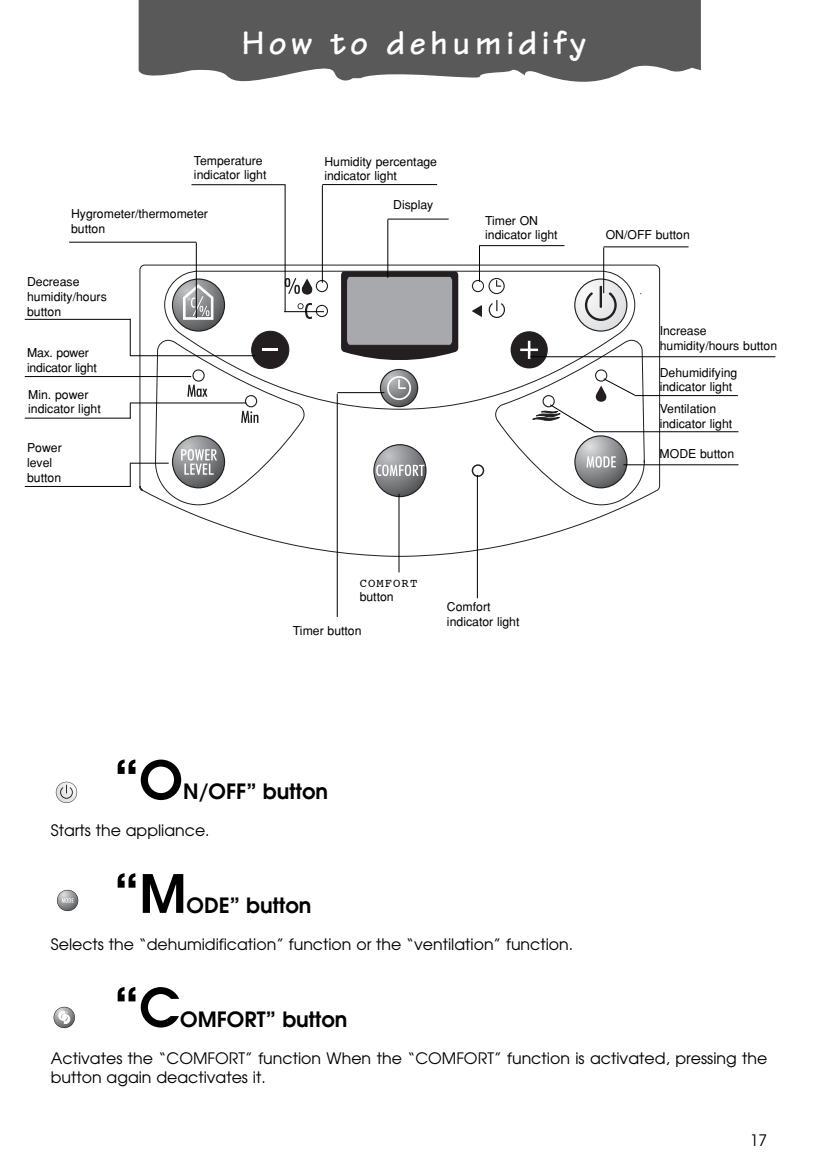
<style>
.page{position:relative;width:818px;height:1166px;background:#fff}
.page>*{position:absolute;margin:0;border:0;box-sizing:border-box;transform-origin:0 0}
.t1{font:600 52.5px "Avant Garde";color:#000}
.t2{font:700 35px "Tekton";letter-spacing:.125em;color:#fff}
.t3{font:600 21px "Avant Garde";color:#000}
.t4{font:15.75px/18.9px "Avant Garde";color:#000}
.t5{font:12.25px/14.7px "Helvetica";color:#000}
.t6{font:12.25px "Courier";letter-spacing:.085em;color:#000}
</style>
<div class="page">
<svg style="left:139px;top:0;width:561px;height:82px;background:#686868"></svg>
<svg style="left:139px;top:265px;width:520px;height:292px"></svg>
<svg style="left:285px;top:278px;width:43px;height:17px"></svg>
<svg style="left:471px;top:278px;width:33px;height:16px"></svg>
<svg style="left:297px;top:303px;width:31px;height:16px"></svg>
<svg style="left:471px;top:305px;width:11px;height:12px"></svg>
<svg style="left:488px;top:300px;width:17px;height:18px"></svg>
<svg style="left:341px;top:271px;width:117px;height:92px;background:#89898b"></svg>
<svg style="left:472px;top:465px;width:11px;height:11px"></svg>
<div style="left:471px;top:464px;width:13px;height:13px;border:1px solid #231f20;border-radius:50%"></div>
<svg style="left:187px;top:369px;width:20px;height:28px"></svg>
<svg style="left:241px;top:395px;width:17px;height:28px"></svg>
<svg style="left:373px;top:444px;width:53px;height:53px"></svg>
<svg style="left:172px;top:278px;width:53px;height:53px"></svg>
<div style="left:251px;top:331px;width:38px;height:37px;background:#231f20;border-radius:50%"></div>
<div style="left:251px;top:331px;width:38px;height:37px;border:1px solid #231f20;border-radius:50%"></div>
<hr style="left:262px;top:348px;width:16px;height:3px;background:#fff">
<div style="left:510px;top:331px;width:37px;height:37px;background:#231f20;border-radius:50%"></div>
<svg style="left:520px;top:341px;width:18px;height:18px"></svg>
<svg style="left:380px;top:369px;width:38px;height:38px"></svg>
<svg style="left:172px;top:435px;width:53px;height:53px"></svg>
<svg style="left:574px;top:278px;width:53px;height:53px"></svg>
<hr style="left:322px;top:185px;width:1px;height:98px;background:#000">
<hr style="left:322px;top:184px;width:115px;height:1px;background:#000">
<hr style="left:284px;top:311px;width:40px;height:1px;background:#000">
<hr style="left:284px;top:185px;width:1px;height:126px;background:#000">
<hr style="left:191px;top:184px;width:94px;height:1px;background:#000">
<hr style="left:130px;top:355px;width:125px;height:1px;background:#000">
<hr style="left:196px;top:242px;width:1px;height:76px;background:#000">
<hr style="left:69px;top:242px;width:127px;height:1px;background:#000">
<hr style="left:25px;top:376px;width:166px;height:1px;background:#000">
<hr style="left:130px;top:402px;width:116px;height:1px;background:#000">
<hr style="left:623px;top:464px;width:115px;height:1px;background:#000">
<hr style="left:479px;top:245px;width:85px;height:1px;background:#000">
<hr style="left:479px;top:246px;width:1px;height:36px;background:#000">
<hr style="left:398px;top:494px;width:1px;height:78px;background:#000">
<hr style="left:337px;top:392px;width:47px;height:1px;background:#000">
<hr style="left:337px;top:393px;width:1px;height:224px;background:#000">
<hr style="left:530px;top:356px;width:245px;height:1px;background:#000">
<hr style="left:387px;top:219px;width:1px;height:59px;background:#000">
<hr style="left:387px;top:219px;width:61px;height:1px;background:#000">
<hr style="left:634px;top:395px;width:103px;height:1px;background:#000">
<hr style="left:603px;top:246px;width:85px;height:1px;background:#000">
<hr style="left:603px;top:247px;width:1px;height:46px;background:#000">
<hr style="left:593px;top:431px;width:145px;height:1px;background:#000">
<hr style="left:477px;top:475px;width:1px;height:123px;background:#000">
<svg style="left:532px;top:369px;width:103px;height:119px"></svg>
<svg style="left:56px;top:781px;width:21px;height:22px"></svg>
<svg style="left:57px;top:889px;width:21px;height:22px"></svg>
<svg style="left:54px;top:1006px;width:21px;height:22px"></svg>
<hr style="left:130px;top:319px;width:1px;height:37px;background:#000">
<hr style="left:25px;top:319px;width:106px;height:1px;background:#000">
<hr style="left:130px;top:463px;width:39px;height:1px;background:#000">
<svg style="left:130px;top:463px;width:1px;height:23px"></svg>
<svg style="left:130px;top:403px;width:1px;height:15px"></svg>
<hr style="left:25px;top:486px;width:106px;height:1px;background:#000">
<hr style="left:25px;top:418px;width:106px;height:1px;background:#000">
<h2 class="t2" style="left:241px;top:31px;width:345px">How to dehumidify</h2>
<p class="t5" style="left:194px;top:154px;width:74px">Temperature indicator light</p>
<p class="t5" style="left:71px;top:207px;width:138px">Hygrometer/thermometer button</p>
<p class="t5" style="left:27px;top:276px;width:81px">Decrease humidity/hours button</p>
<p class="t5" style="left:27px;top:347px;width:71px">Max. power indicator light</p>
<p class="t5" style="left:28px;top:388px;width:74px">Min. power indicator light</p>
<p class="t5" style="left:27px;top:442px;width:36px">Power level button</p>
<p class="t5" style="left:324px;top:155px;width:114px">Humidity percentage indicator light</p>
<p class="t5" style="left:393px;top:198px;width:42px">Display</p>
<p class="t5" style="left:485px;top:214px;width:74px">Timer ON indicator light</p>
<p class="t5" style="left:605px;top:228px;width:86px">ON/OFF button</p>
<p class="t5" style="left:659px;top:325px;width:119px">Increase humidity/hours button</p>
<p class="t5" style="left:659px;top:366px;width:79px">Dehumidifying indicator light</p>
<p class="t5" style="left:659px;top:402px;width:74px">Ventilation indicator light</p>
<p class="t5" style="left:659px;top:447px;width:76px">MODE button</p>
<p class="t6" style="left:359px;top:578px;width:59px">COMFORT</p>
<p class="t5" style="left:359px;top:590px;width:36px">button</p>
<p class="t5" style="left:293px;top:625px;width:70px">Timer button</p>
<p class="t5" style="left:447px;top:600px;width:74px">Comfort indicator light</p>
<h1 class="t1" style="left:114px;top:760px;width:71px">“O</h1>
<h3 class="t3" style="left:183px;top:783px;width:146px">N/OFF” button</h3>
<p class="t4" style="left:51px;top:822px;width:160px">Starts the appliance.</p>
<h1 class="t1" style="left:114px;top:874px;width:74px">“M</h1>
<h3 class="t3" style="left:186px;top:897px;width:126px">ODE” button</h3>
<p class="t4" style="left:51px;top:936px;width:523px">Selects the “dehumidification” function or the “ventilation” function.</p>
<h1 class="t1" style="left:114px;top:987px;width:68px">“C</h1>
<h3 class="t3" style="left:180px;top:1011px;width:169px">OMFORT” button</h3>
<p class="t4" style="left:51px;top:1050px;width:717px">Activates the “COMFORT” function When the “COMFORT” function is activated, pressing the button again deactivates it.</p>
<p class="t4" style="left:749px;top:1132px;width:19px">17</p>
</div>
